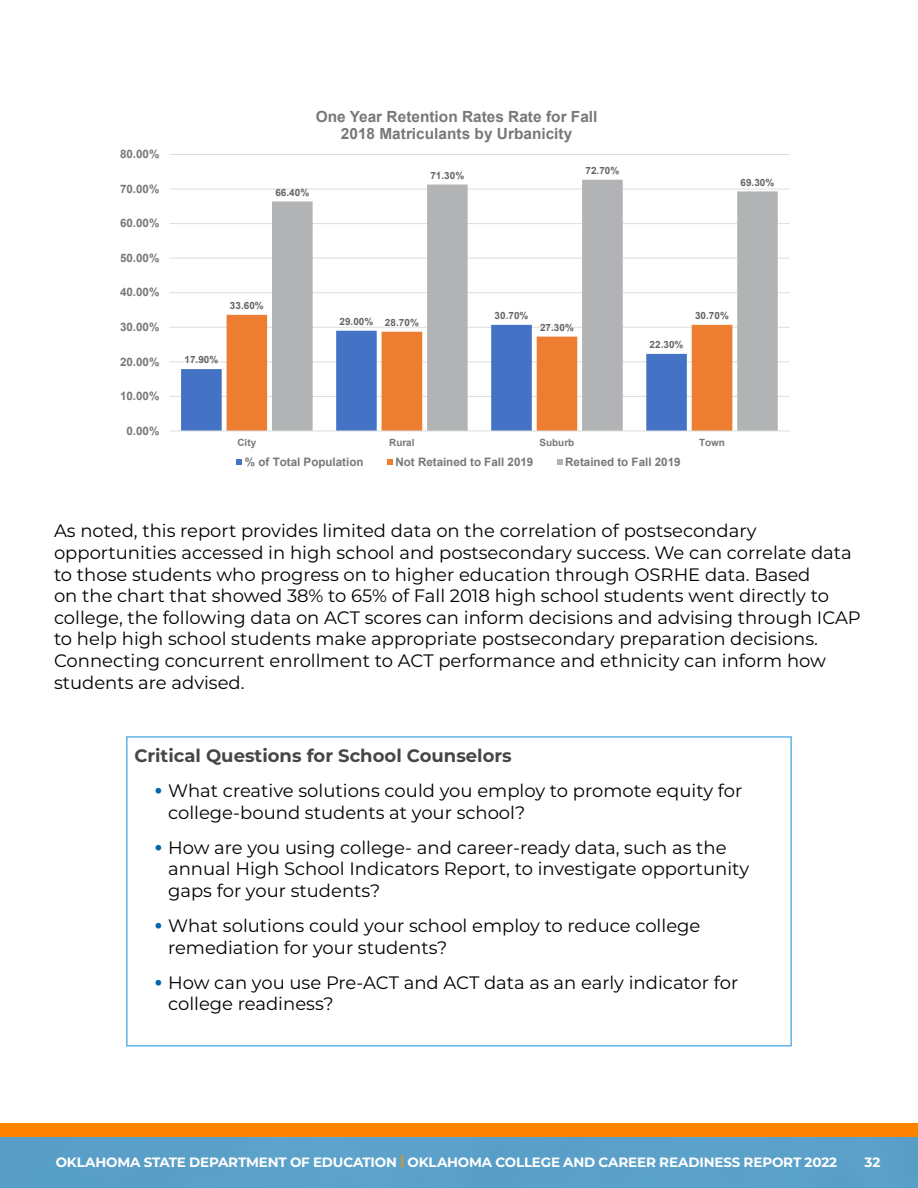
<style>
.page{position:relative;width:918px;height:1188px;background:#fff}
.page>*{position:absolute;margin:0;border:0;box-sizing:border-box;transform-origin:0 0}
.t1{font:18px/21.6px "Montserrat";color:#000}
.t2{font:700 18px "Montserrat";color:#464547}
.t3{font:700 15.45px/17.7px "Arial";color:#77787b;text-align:center}
.t4{font:700 13.5px "Montserrat";letter-spacing:-.01em;color:#fff}
.t5{font:700 11.7px "Arial";color:#77787b}
.t6{font:700 9.9px "Arial";letter-spacing:.005em;color:#636467}
.t7{font:700 9.9px "Arial";color:#77787b}
.s1{font-weight:700;font-size:22.5px;color:#0066a8}
.s2{color:#de9028}
</style>
<div class="page">
<div style="left:0;top:1135px;width:918px;height:53px;background:#5aa0c9"></div>
<div style="left:0;top:1123px;width:918px;height:13px;background:#ff8300"></div>
<hr style="left:169px;top:396px;width:621px;height:1px;background:#dcddde">
<hr style="left:169px;top:362px;width:621px;height:1px;background:#dcddde">
<hr style="left:169px;top:327px;width:621px;height:1px;background:#dcddde">
<hr style="left:169px;top:292px;width:621px;height:1px;background:#dcddde">
<hr style="left:169px;top:258px;width:621px;height:1px;background:#dcddde">
<hr style="left:169px;top:223px;width:621px;height:1px;background:#dcddde">
<hr style="left:169px;top:189px;width:621px;height:1px;background:#dcddde">
<hr style="left:169px;top:154px;width:621px;height:1px;background:#dcddde">
<svg style="left:181px;top:325px;width:46px;height:106px"></svg>
<svg style="left:227px;top:315px;width:45px;height:116px;background:#ee8b47"></svg>
<svg style="left:272px;top:180px;width:506px;height:251px"></svg>
<hr style="left:169px;top:431px;width:621px;height:1px;background:#dcddde">
<svg style="left:237px;top:459px;width:5px;height:6px"></svg>
<svg style="left:387px;top:459px;width:6px;height:6px"></svg>
<svg style="left:557px;top:459px;width:6px;height:6px"></svg>
<div style="left:126px;top:736px;width:666px;height:311px;border:2px solid #61b4e4"></div>
<p class="t5" style="left:120px;top:146px;width:41px">80.00%</p>
<p class="t5" style="left:120px;top:180px;width:41px">70.00%</p>
<p class="t5" style="left:120px;top:215px;width:41px">60.00%</p>
<p class="t5" style="left:120px;top:250px;width:41px">50.00%</p>
<p class="t5" style="left:120px;top:284px;width:41px">40.00%</p>
<p class="t5" style="left:120px;top:319px;width:41px">30.00%</p>
<p class="t5" style="left:120px;top:353px;width:41px">20.00%</p>
<p class="t5" style="left:120px;top:388px;width:41px">10.00%</p>
<p class="t5" style="left:126px;top:422px;width:34px">0.00%</p>
<p class="t3" style="left:316px;top:108px;width:283px">One Year Retention Rates Rate for Fall<br>2018 Matriculants by Urbanicity</p>
<p class="t6" style="left:275px;top:185px;width:35px">66.40%</p>
<p class="t6" style="left:430px;top:168px;width:35px">71.30%</p>
<p class="t6" style="left:585px;top:163px;width:35px">72.70%</p>
<p class="t6" style="left:741px;top:175px;width:35px">69.30%</p>
<p class="t6" style="left:230px;top:299px;width:35px">33.60%</p>
<p class="t6" style="left:184px;top:353px;width:35px">17.90%</p>
<p class="t6" style="left:340px;top:315px;width:35px">29.00%</p>
<p class="t6" style="left:385px;top:316px;width:35px">28.70%</p>
<p class="t6" style="left:495px;top:309px;width:35px">30.70%</p>
<p class="t6" style="left:540px;top:320px;width:35px">27.30%</p>
<p class="t6" style="left:650px;top:338px;width:35px">22.30%</p>
<p class="t6" style="left:695px;top:309px;width:35px">30.70%</p>
<p class="t7" style="left:237px;top:435px;width:20px">City</p>
<p class="t7" style="left:389px;top:435px;width:27px">Rural</p>
<p class="t7" style="left:540px;top:435px;width:36px">Suburb</p>
<p class="t7" style="left:699px;top:435px;width:27px">Town</p>
<p class="t5" style="left:245px;top:454px;width:120px">% of Total Population</p>
<p class="t5" style="left:395px;top:454px;width:139px">Not Retained to Fall 2019</p>
<p class="t5" style="left:565px;top:454px;width:117px">Retained to Fall 2019</p>
<p class="t1" style="left:54px;top:519px;width:808px">As noted, this report provides limited data on the correlation of postsecondary opportunities accessed in high school and postsecondary success. We can correlate data to those students who progress on to higher education through OSRHE data. Based<br>on the chart that showed 38% to 65% of Fall 2018 high school students went directly to college, the following data on ACT scores can inform decisions and advising through ICAP to help high school students make appropriate postsecondary preparation decisions.<br>Connecting concurrent enrollment to ACT performance and ethnicity can inform how students are advised.</p>
<p class="t2" style="left:134px;top:743px;width:379px">Critical Questions for School Counselors</p>
<p class="t1" style="left:168px;top:779px;width:576px;text-indent:-14px"><span class="s1">•</span> What creative solutions could you employ to promote equity for college-bound students at your school?</p>
<p class="t1" style="left:168px;top:836px;width:583px;text-indent:-14px"><span class="s1">•</span> How are you using college- and career-ready data, such as the annual High School Indicators Report, to investigate opportunity gaps for your students?</p>
<p class="t1" style="left:168px;top:914px;width:534px;text-indent:-14px"><span class="s1">•</span> What solutions could your school employ to reduce college remediation for your students?</p>
<p class="t1" style="left:168px;top:971px;width:572px;text-indent:-14px"><span class="s1">•</span> How can you use Pre-ACT and ACT data as an early indicator for college readiness?</p>
<p class="t4" style="left:56px;top:1152px;width:783px">OKLAHOMA STATE DEPARTMENT OF EDUCATION <span class="s2">|</span> OKLAHOMA COLLEGE AND CAREER READINESS REPORT 2022</p>
<p class="t4" style="left:865px;top:1152px;width:17px">32</p>
</div>
